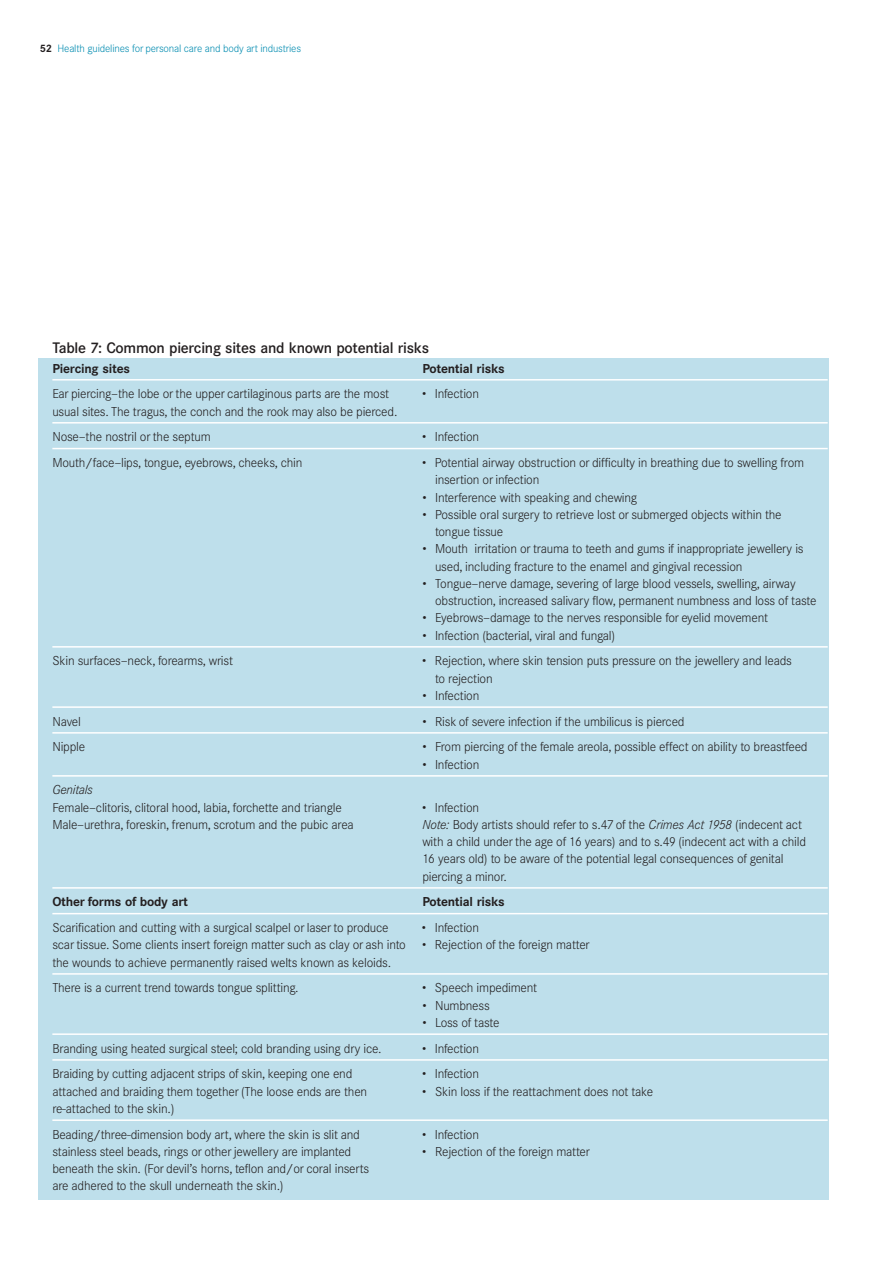
<style>
.page{position:relative;width:893px;height:1263px;background:#fff}
.page>*{position:absolute;margin:0;border:0;box-sizing:border-box;transform-origin:0 0}
.t1{font:500 15px "Corporate SBQ";letter-spacing:-.02em;color:#231f20}
.t2{font:300 12.75px/17.2px "Corporate SBQ";letter-spacing:-.015em;color:#231f20}
.t3{font:700 12.75px "Corporate SBQ";letter-spacing:-.02em;color:#231f20}
.t4{font:italic 300 12.75px "Corporate SBQ";letter-spacing:-.015em;color:#231f20}
.t5{font:300 10.5px "Corporate SBQ";letter-spacing:-.015em;color:#008bb0}
.s1{font-weight:700;color:#231f20}
.s2{font-style:italic}
</style>
<div class="page">
<div style="left:38px;top:358px;width:791px;height:842px;background:#bedfeb"></div>
<hr style="left:52px;top:379px;width:776px;height:2px;background:#fff">
<hr style="left:52px;top:422px;width:776px;height:2px;background:#fff">
<hr style="left:52px;top:448px;width:776px;height:1px;background:#fff">
<hr style="left:52px;top:646px;width:776px;height:2px;background:#fff">
<hr style="left:52px;top:706px;width:776px;height:2px;background:#fff">
<hr style="left:52px;top:732px;width:776px;height:2px;background:#fff">
<hr style="left:52px;top:775px;width:776px;height:2px;background:#fff">
<hr style="left:52px;top:887px;width:776px;height:2px;background:#fff">
<hr style="left:52px;top:913px;width:776px;height:1px;background:#fff">
<hr style="left:52px;top:973px;width:776px;height:2px;background:#fff">
<hr style="left:52px;top:1033px;width:776px;height:2px;background:#fff">
<hr style="left:52px;top:1059px;width:776px;height:2px;background:#fff">
<hr style="left:52px;top:1119px;width:776px;height:2px;background:#fff">
<p class="t5" style="left:40px;top:44px;width:263px"><span class="s1">52</span> Health guidelines for personal care and body art industries</p>
<p class="t1" style="left:52px;top:343px;width:378px">Table 7: Common piercing sites and known potential risks</p>
<p class="t3" style="left:52px;top:363px;width:79px">Piercing sites</p>
<p class="t3" style="left:422px;top:363px;width:84px">Potential risks</p>
<p class="t2" style="left:52px;top:386px;width:338px">Ear piercing—the lobe or the upper cartilaginous parts are the most</p>
<p class="t2" style="left:422px;top:386px;width:58px">• Infection</p>
<p class="t2" style="left:52px;top:399px;width:347px;line-height:25.8px">usual sites. The tragus, the conch and the rook may also be pierced.<br>Nose—the nostril or the septum</p>
<p class="t2" style="left:422px;top:429px;width:58px">• Infection</p>
<p class="t2" style="left:52px;top:455px;width:251px">Mouth/face—lips, tongue, eyebrows, cheeks, chin</p>
<p class="t2" style="left:435px;top:455px;width:371px;text-indent:-13px">• Potential airway obstruction or difficulty in breathing due to swelling from insertion or infection</p>
<p class="t2" style="left:422px;top:490px;width:216px">• Interference with speaking and chewing</p>
<p class="t2" style="left:435px;top:507px;width:348px;text-indent:-13px">• Possible oral surgery to retrieve lost or submerged objects within the tongue tissue</p>
<p class="t2" style="left:435px;top:541px;width:370px;text-indent:-13px">• Mouth irritation or trauma to teeth and gums if inappropriate jewellery is used, including fracture to the enamel and gingival recession</p>
<p class="t2" style="left:435px;top:576px;width:383px;text-indent:-13px">• Tongue—nerve damage, severing of large blood vessels, swelling, airway obstruction, increased salivary flow, permanent numbness and loss of taste</p>
<p class="t2" style="left:422px;top:610px;width:347px">• Eyebrows—damage to the nerves responsible for eyelid movement</p>
<p class="t2" style="left:422px;top:628px;width:194px">• Infection (bacterial, viral and fungal)</p>
<p class="t2" style="left:52px;top:653px;width:182px">Skin surfaces—neck, forearms, wrist</p>
<p class="t2" style="left:435px;top:653px;width:358px;text-indent:-13px">• Rejection, where skin tension puts pressure on the jewellery and leads to rejection</p>
<p class="t2" style="left:422px;top:688px;width:59px">• Infection</p>
<p class="t2" style="left:52px;top:714px;width:30px">Navel</p>
<p class="t2" style="left:422px;top:714px;width:264px">• Risk of severe infection if the umbilicus is pierced</p>
<p class="t2" style="left:52px;top:739px;width:34px">Nipple</p>
<p class="t2" style="left:422px;top:739px;width:387px">• From piercing of the female areola, possible effect on ability to breastfeed</p>
<p class="t2" style="left:422px;top:757px;width:58px">• Infection</p>
<p class="t4" style="left:52px;top:785px;width:42px">Genitals</p>
<p class="t2" style="left:52px;top:800px;width:291px">Female—clitoris, clitoral hood, labia, forchette and triangle</p>
<p class="t2" style="left:422px;top:800px;width:59px">• Infection</p>
<p class="t2" style="left:52px;top:817px;width:303px">Male—urethra, foreskin, frenum, scrotum and the pubic area</p>
<p class="t2" style="left:422px;top:817px;width:385px"><span class="s2">Note:</span> Body artists should refer to s.47 of the <span class="s2">Crimes Act 1958</span> (indecent act with a child under the age of 16 years) and to s.49 (indecent act with a child 16 years old) to be aware of the potential legal consequences of genital piercing a minor.</p>
<p class="t3" style="left:52px;top:897px;width:137px">Other forms of body art</p>
<p class="t3" style="left:422px;top:897px;width:84px">Potential risks</p>
<p class="t2" style="left:52px;top:920px;width:338px">Scarification and cutting with a surgical scalpel or laser to produce</p>
<p class="t2" style="left:422px;top:920px;width:59px">• Infection</p>
<p class="t2" style="left:52px;top:937px;width:355px">scar tissue. Some clients insert foreign matter such as clay or ash into</p>
<p class="t2" style="left:422px;top:937px;width:169px">• Rejection of the foreign matter</p>
<p class="t2" style="left:52px;top:950px;width:340px;line-height:25.8px">the wounds to achieve permanently raised welts known as keloids.<br>There is a current trend towards tongue splitting.</p>
<p class="t2" style="left:422px;top:980px;width:117px">• Speech impediment</p>
<p class="t2" style="left:422px;top:998px;width:69px">• Numbness</p>
<p class="t2" style="left:422px;top:1015px;width:79px">• Loss of taste</p>
<p class="t2" style="left:52px;top:1041px;width:331px">Branding using heated surgical steel; cold branding using dry ice.</p>
<p class="t2" style="left:422px;top:1041px;width:58px">• Infection</p>
<p class="t2" style="left:52px;top:1066px;width:301px">Braiding by cutting adjacent strips of skin, keeping one end</p>
<p class="t2" style="left:422px;top:1066px;width:58px">• Infection</p>
<p class="t2" style="left:52px;top:1084px;width:316px">attached and braiding them together (The loose ends are then</p>
<p class="t2" style="left:422px;top:1084px;width:232px">• Skin loss if the reattachment does not take</p>
<p class="t2" style="left:52px;top:1097px;width:309px;line-height:25.8px">re-attached to the skin.)<br>Beading/three-dimension body art, where the skin is slit and</p>
<p class="t2" style="left:422px;top:1127px;width:59px">• Infection</p>
<p class="t2" style="left:52px;top:1144px;width:300px">stainless steel beads, rings or other jewellery are implanted</p>
<p class="t2" style="left:422px;top:1144px;width:169px">• Rejection of the foreign matter</p>
<p class="t2" style="left:52px;top:1161px;width:318px">beneath the skin. (For devil’s horns, teflon and/or coral inserts are adhered to the skull underneath the skin.)</p>
</div>
